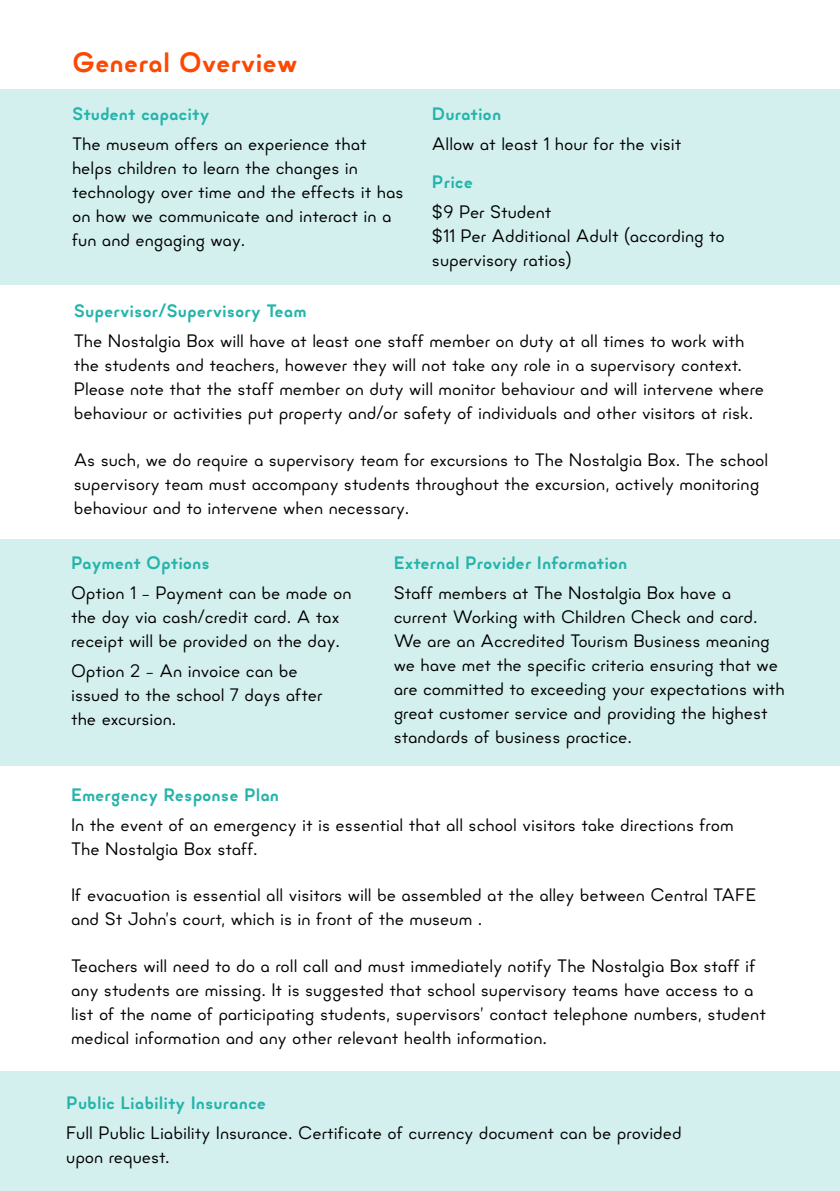
<style>
.page{position:relative;width:840px;height:1191px;background:#fff}
.page>*{position:absolute;margin:0;border:0;box-sizing:border-box;transform-origin:0 0}
.t1{font:700 28px "Minimo";color:#fd4801}
.t2{font:18px/24px "Minimo";color:#000}
.t3{font:700 18px "Minimo";color:#24b4aa}
</style>
<div class="page">
<div style="left:0;top:90px;width:839px;height:195px;background:#d3f0ee"></div>
<div style="left:0;top:539px;width:839px;height:226px;background:#d3f0ee"></div>
<div style="left:0;top:1071px;width:839px;height:120px;background:#d3f0ee"></div>
<h1 class="t1" style="left:72px;top:43px;width:227px">General Overview</h1>
<p class="t3" style="left:72px;top:102px;width:139px">Student capacity</p>
<p class="t2" style="left:72px;top:132px;width:333px">The museum offers an experience that helps children to learn the changes in technology over time and the effects it has on how we communicate and interact in a fun and engaging way.</p>
<p class="t3" style="left:432px;top:101px;width:71px">Duration</p>
<p class="t2" style="left:432px;top:132px;width:251px">Allow at least 1 hour for the visit</p>
<p class="t3" style="left:432px;top:169px;width:43px">Price</p>
<p class="t2" style="left:432px;top:200px;width:294px">$9 Per Student<br>$11 Per Additional Adult (according to supervisory ratios)</p>
<p class="t3" style="left:74px;top:298px;width:234px">Supervisor/Supervisory Team</p>
<p class="t2" style="left:74px;top:329px;width:691px">The Nostalgia Box will have at least one staff member on duty at all times to work with the students and teachers, however they will not take any role in a supervisory context.<br>Please note that the staff member on duty will monitor behaviour and will intervene where behaviour or activities put property and/or safety of individuals and other visitors at risk.</p>
<p class="t2" style="left:74px;top:447px;width:695px">As such, we do require a supervisory team for excursions to The Nostalgia Box. The school supervisory team must accompany students throughout the excursion, actively monitoring behaviour and to intervene when necessary.</p>
<p class="t3" style="left:71px;top:550px;width:140px">Payment Options</p>
<p class="t2" style="left:71px;top:581px;width:282px">Option 1 – Payment can be made on the day via cash/credit card. A tax receipt will be provided on the day.</p>
<p class="t2" style="left:71px;top:659px;width:253px">Option 2 – An invoice can be issued to the school 7 days after the excursion.</p>
<p class="t3" style="left:393px;top:550px;width:235px">External Provider Information</p>
<p class="t2" style="left:393px;top:581px;width:392px">Staff members at The Nostalgia Box have a current Working with Children Check and card.<br>We are an Accredited Tourism Business meaning we have met the specific criteria ensuring that we are committed to exceeding your expectations with great customer service and providing the highest standards of business practice.</p>
<p class="t3" style="left:71px;top:782px;width:209px">Emergency Response Plan</p>
<p class="t2" style="left:71px;top:812px;width:663px">In the event of an emergency it is essential that all school visitors take directions from<br>The Nostalgia Box staff.</p>
<p class="t2" style="left:71px;top:883px;width:686px">If evacuation is essential all visitors will be assembled at the alley between Central TAFE and St John’s court, which is in front of the museum .</p>
<p class="t2" style="left:71px;top:953px;width:696px">Teachers will need to do a roll call and must immediately notify The Nostalgia Box staff if any students are missing. It is suggested that school supervisory teams have access to a list of the name of participating students, supervisors’ contact telephone numbers, student medical information and any other relevant health information.</p>
<p class="t3" style="left:66px;top:1090px;width:201px">Public Liability Insurance</p>
<p class="t2" style="left:66px;top:1120px;width:616px">Full Public Liability Insurance. Certificate of currency document can be provided upon request.</p>
</div>
